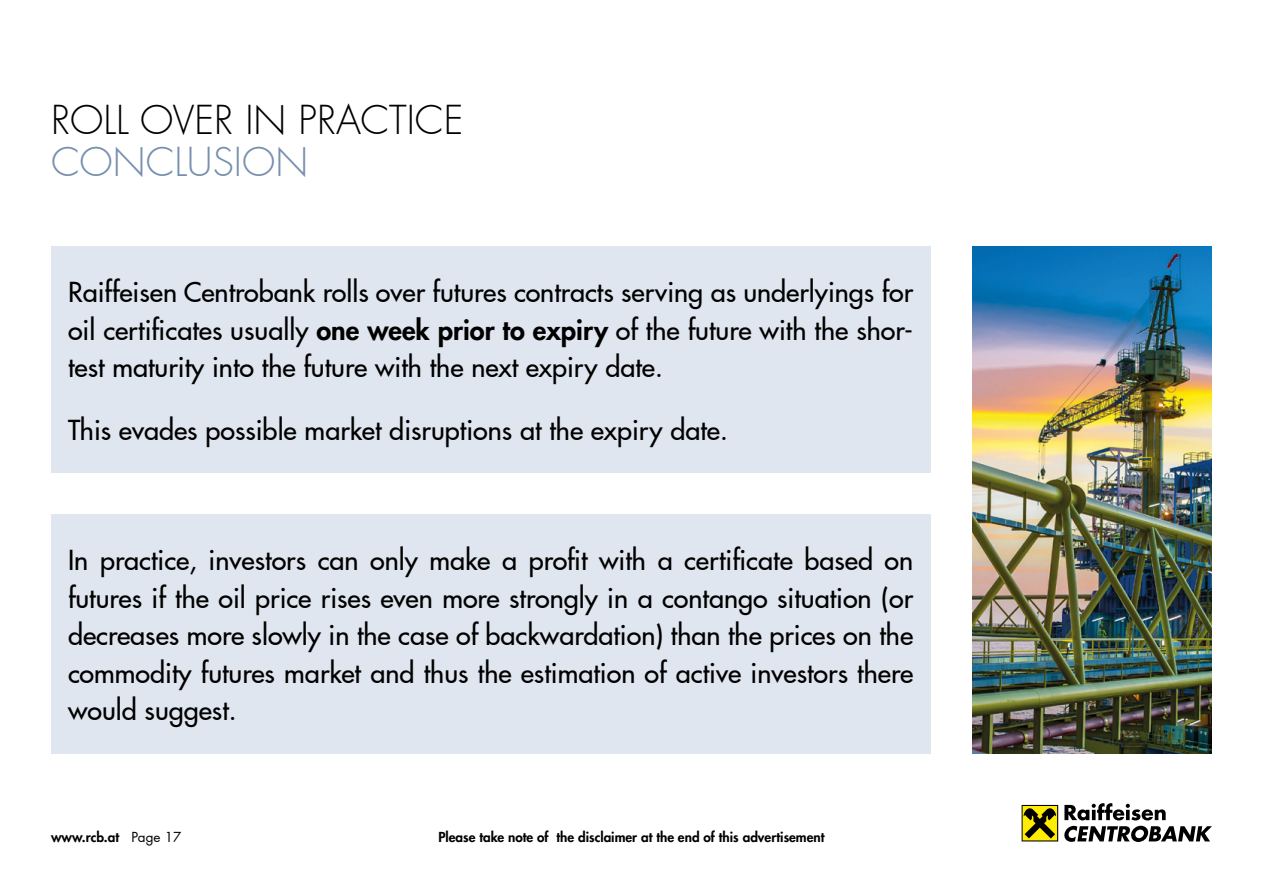
<style>
.page{position:relative;width:1263px;height:893px;background:#fff}
.page>*{position:absolute;margin:0;border:0;box-sizing:border-box;transform-origin:0 0}
.t1{font:300 39px "Futura LT Pro";color:#000}
.t2{font:300 39px "Futura LT Pro";color:#778fae}
.t3{font:500 27px/37.5px "Futura LT Pro";color:#000;text-align:justify}
.t4{font:800 13.5px "Futura LT Pro";color:#000}
.s1{font-weight:800}
.s2{font-weight:400}
</style>
<div class="page">
<svg style="left:1022px;top:805px;width:36px;height:36px"></svg>
<div style="left:1022px;top:806px;width:35px;height:34px;background:#ffed00"></div>
<svg style="left:1023px;top:808px;width:33px;height:30px"></svg>
<svg style="left:1064px;top:803px;width:102px;height:17px"></svg>
<svg style="left:1064px;top:826px;width:148px;height:16px"></svg>
<div style="left:51px;top:247px;width:879px;height:226px;background:#e0e6ef"></div>
<img style="left:973px;top:247px;width:239px;height:507px">
<div style="left:51px;top:514px;width:879px;height:240px;background:#e0e6ef"></div>
<h1 class="t1" style="left:51px;top:94px;width:414px">ROLL OVER IN PRACTICE</h1>
<h1 class="t2" style="left:51px;top:136px;width:259px">CONCLUSION</h1>
<p class="t3" style="left:68px;top:272px;width:847px">Raiffeisen Centrobank rolls over futures contracts serving as underlyings for oil certificates usually <span class="s1">one week prior to expiry</span> of the future with the shor&shy;test maturity into the future with the next expiry date.</p>
<p class="t3" style="left:68px;top:409px;width:661px">This evades possible market disruptions at the expiry date.</p>
<p class="t3" style="left:68px;top:540px;width:847px">In practice, investors can only make a profit with a certificate based on futures if the oil price rises even more strongly in a contango situation (or decreases more slowly in the case of backwardation) than the prices on the commodity futures market and thus the estimation of active investors there would suggest.</p>
<p class="t4" style="left:51px;top:827px;width:132px">www.rcb.at <span class="s2">Page 17</span></p>
<p class="t4" style="left:438px;top:827px;width:388px">Please take note of the disclaimer at the end of this advertisement</p>
</div>
